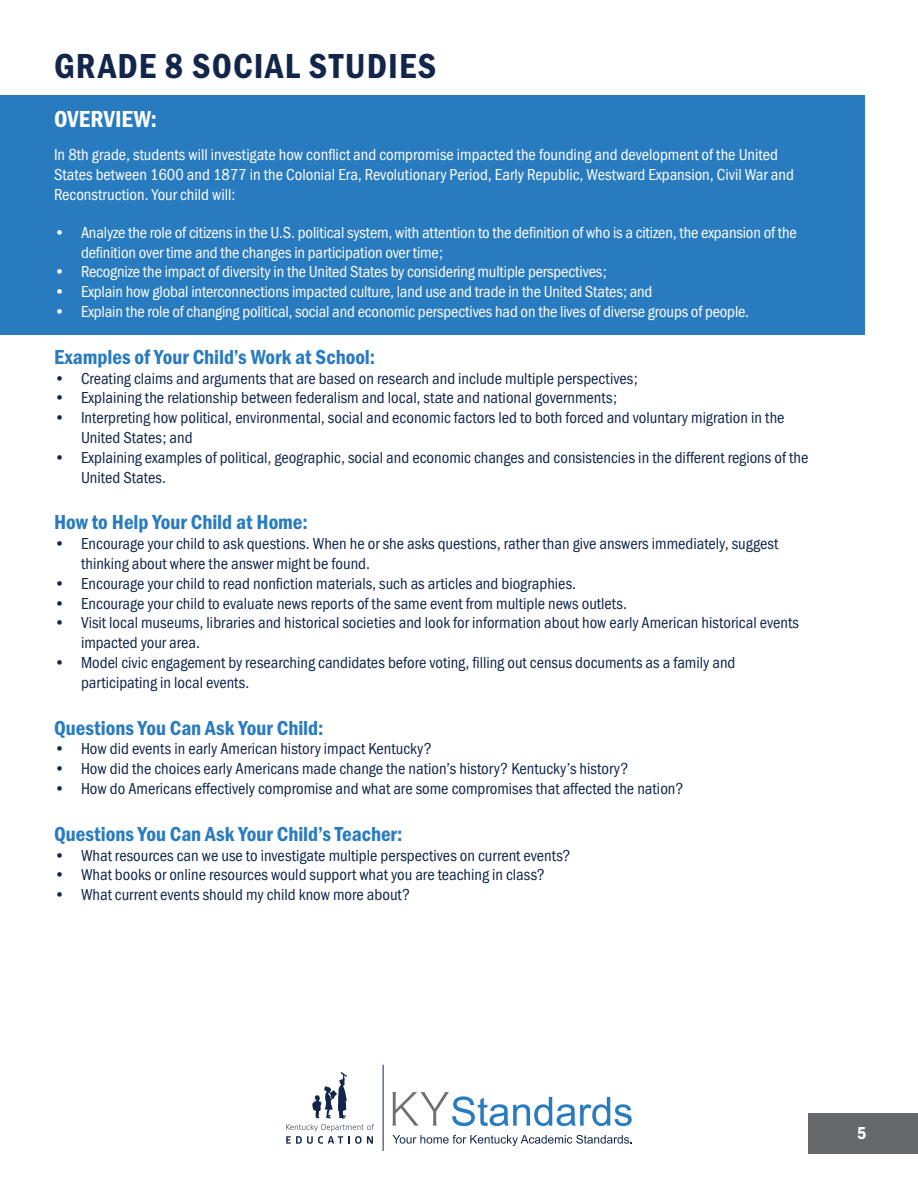
<style>
.page{position:relative;width:918px;height:1188px;background:#fff}
.page>*{position:absolute;margin:0;border:0;box-sizing:border-box;transform-origin:0 0}
.H2_Other{font:36px "Franklin Gothic URW Con Dem";letter-spacing:.03em;color:#11264a}
.H3_Other{font:24px "Franklin Gothic URW Con Dem";letter-spacing:.015em;color:#fff}
.t1{font:21px "Franklin Gothic URW Con Dem";color:#297bc0}
.t2{font:18px "Franklin Gothic URW Con Dem";color:#fff}
.t3{font:16.5px/19.8px "Franklin Gothic URW Cond";color:#11264a}
.t4{font:16.5px/19.8px "Franklin Gothic URW Cond";letter-spacing:-.01em;color:#fff}
</style>
<div class="page">
<div style="left:809px;top:1114px;width:109px;height:40px;background:#67686b"></div>
<div style="left:0;top:95px;width:864px;height:240px;background:#297bc0"></div>
<svg style="left:392px;top:1092px;width:240px;height:34px"></svg>
<svg style="left:393px;top:1135px;width:239px;height:11px"></svg>
<svg style="left:286px;top:1072px;width:88px;height:72px"></svg>
<hr style="left:383px;top:1065px;width:1px;height:86px;background:#11274a">
<h2 class="H2_Other" style="left:54px;top:42px;width:384px">GRADE 8 SOCIAL STUDIES</h2>
<h3 class="H3_Other" style="left:54px;top:103px;width:105px">OVERVIEW:</h3>
<p class="t4" style="left:54px;top:144px;width:741px">In 8th grade, students will investigate how conflict and compromise impacted the founding and development of the United<br>States between 1600 and 1877 in the Colonial Era, Revolutionary Period, Early Republic, Westward Expansion, Civil War and<br>Reconstruction. Your child will:</p>
<p class="t4" style="left:81px;top:221px;width:717px;text-indent:-27px">• Analyze the role of citizens in the U.S. political system, with attention to the definition of who is a citizen, the expansion of the definition over time and the changes in participation over time;</p>
<p class="t4" style="left:54px;top:261px;width:554px">• Recognize the impact of diversity in the United States by considering multiple perspectives;</p>
<p class="t4" style="left:54px;top:281px;width:600px">• Explain how global interconnections impacted culture, land use and trade in the United States; and</p>
<p class="t4" style="left:54px;top:300px;width:697px">• Explain the role of changing political, social and economic perspectives had on the lives of diverse groups of people.</p>
<h4 class="t1" style="left:54px;top:343px;width:323px">Examples of Your Child’s Work at School:</h4>
<p class="t3" style="left:54px;top:367px;width:585px">• Creating claims and arguments that are based on research and include multiple perspectives;</p>
<p class="t3" style="left:54px;top:387px;width:564px">• Explaining the relationship between federalism and local, state and national governments;</p>
<p class="t3" style="left:81px;top:407px;width:705px;text-indent:-27px">• Interpreting how political, environmental, social and economic factors led to both forced and voluntary migration in the<br>United States; and</p>
<p class="t3" style="left:81px;top:446px;width:729px;text-indent:-27px">• Explaining examples of political, geographic, social and economic changes and consistencies in the different regions of the<br>United States.</p>
<h4 class="t1" style="left:54px;top:508px;width:255px">How to Help Your Child at Home:</h4>
<p class="t3" style="left:81px;top:533px;width:699px;text-indent:-27px">• Encourage your child to ask questions. When he or she asks questions, rather than give answers immediately, suggest thinking about where the answer might be found.</p>
<p class="t3" style="left:54px;top:572px;width:524px">• Encourage your child to read nonfiction materials, such as articles and biographies.</p>
<p class="t3" style="left:54px;top:592px;width:575px">• Encourage your child to evaluate news reports of the same event from multiple news outlets.</p>
<p class="t3" style="left:81px;top:612px;width:720px;text-indent:-27px">• Visit local museums, libraries and historical societies and look for information about how early American historical events impacted your area.</p>
<p class="t3" style="left:81px;top:651px;width:656px;text-indent:-27px">• Model civic engagement by researching candidates before voting, filling out census documents as a family and participating in local events.</p>
<h4 class="t1" style="left:54px;top:714px;width:271px">Questions You Can Ask Your Child:</h4>
<p class="t3" style="left:54px;top:738px;width:379px">• How did events in early American history impact Kentucky?</p>
<p class="t3" style="left:54px;top:758px;width:576px">• How did the choices early Americans made change the nation’s history? Kentucky’s history?</p>
<p class="t3" style="left:54px;top:777px;width:631px">• How do Americans effectively compromise and what are some compromises that affected the nation?</p>
<h4 class="t1" style="left:54px;top:820px;width:350px">Questions You Can Ask Your Child’s Teacher:</h4>
<p class="t3" style="left:54px;top:844px;width:518px">• What resources can we use to investigate multiple perspectives on current events?</p>
<p class="t3" style="left:54px;top:864px;width:492px">• What books or online resources would support what you are teaching in class?</p>
<p class="t3" style="left:54px;top:884px;width:358px">• What current events should my child know more about?</p>
<p class="t2" style="left:857px;top:1121px;width:11px">5</p>
</div>
